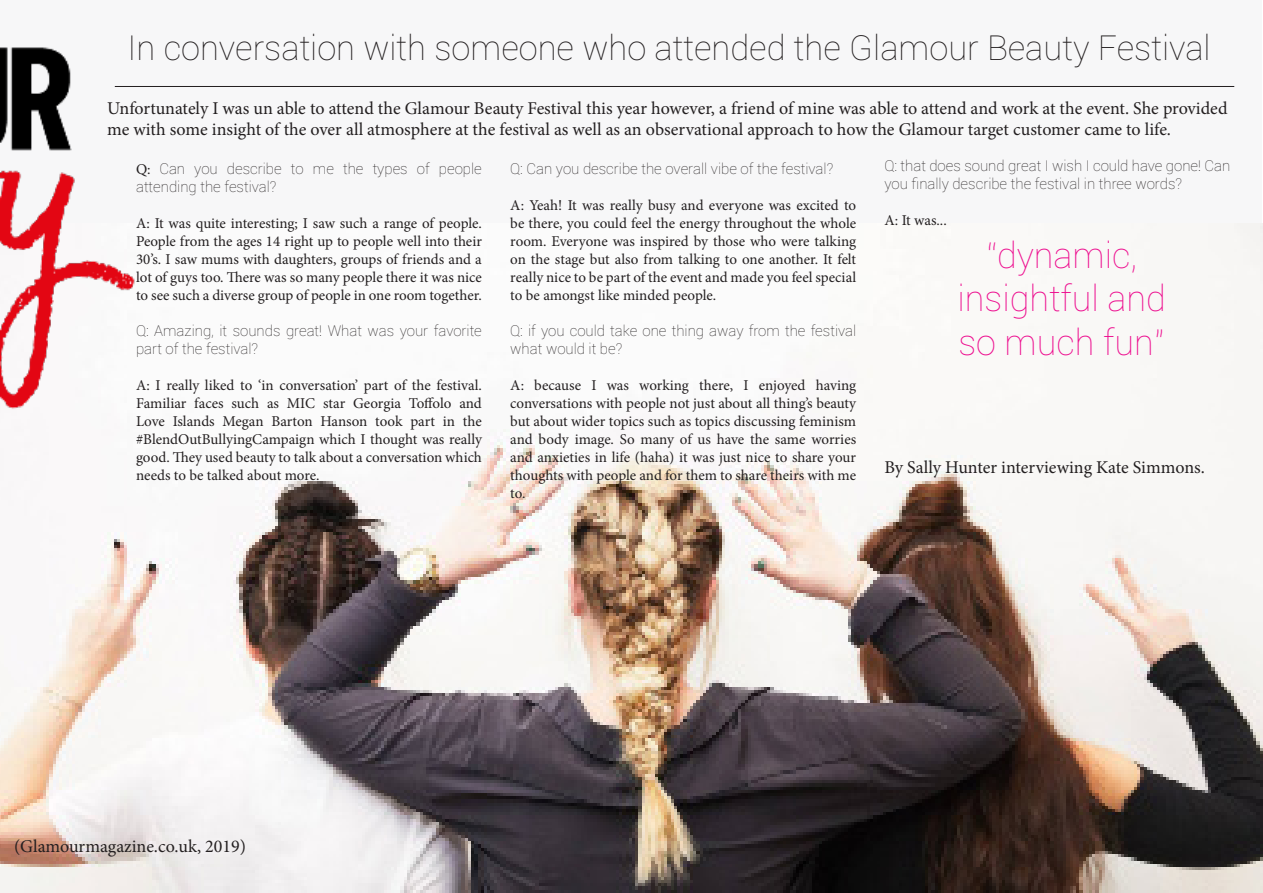
<style>
.page{position:relative;width:1263px;height:893px;background:#fff}
.page>*{position:absolute;margin:0;border:0;box-sizing:border-box;transform-origin:0 0}
.t1{font:100 36px "Roboto";color:#ed0c8e}
.t2{font:100 34.5px "Roboto";color:#231f20}
.t3{font:18px/21.6px "Minion Pro";letter-spacing:-.005em;color:#231f20}
.t4{font:15px/18px "Minion Pro";letter-spacing:-.005em;color:#231f20;text-align:justify}
.t5{font:100 15px/18px "Roboto";color:#231f20}
.s1{font-family:"Minion Pro";font-weight:400}
</style>
<div class="page">
<div style="left:1px;top:0;width:1261px;height:255px;background:#f7f7f8"></div>
<img style="left:0;top:224px;width:1263px;height:669px">
<img style="left:0;top:47px;width:181px;height:405px">
<hr style="left:115px;top:86px;width:1119px;height:1px;background:#231f20">
<p class="t2" style="left:128px;top:24px;width:1084px">In conversation with someone who attended the Glamour Beauty Festival</p>
<p class="t3" style="left:107px;top:97px;width:1122px">Unfortunately I was un able to attend the Glamour Beauty Festival this year however, a friend of mine was able to attend and work at the event. She provided me with some insight of the over all atmosphere at the festival as well as an observational approach to how the Glamour target customer came to life.</p>
<p class="t5" style="left:136px;top:159px;width:347px"><span class="s1">Q:</span> Can you describe to me the types of people attending the festival?</p>
<p class="t4" style="left:136px;top:215px;width:347px">A: It was quite interesting; I saw such a range of people.<br>People from the ages 14 right up to people well into their 30’s. I saw mums with daughters, groups of friends and a lot of guys too. There was so many people there it was nice to see such a diverse group of people in one room together.</p>
<p class="t5" style="left:136px;top:321px;width:347px">Q: Amazing, it sounds great! What was your favorite part of the festival?</p>
<p class="t4" style="left:136px;top:377px;width:347px">A: I really liked to ‘in conversation’ part of the festival.<br>Familiar faces such as MIC star Georgia Toffolo and Love Islands Megan Barton Hanson took part in the #BlendOutBullyingCampaign which I thought was really good. They used beauty to talk about a conversation which needs to be talked about more.</p>
<p class="t5" style="left:884px;top:156px;width:347px">Q: that does sound great I wish I could have gone! Can you finally describe the festival in three words?</p>
<p class="t4" style="left:884px;top:211px;width:64px">A: It was...</p>
<p class="t1" style="left:986px;top:230px;width:153px">“dynamic,</p>
<p class="t1" style="left:957px;top:274px;width:210px">insightful and</p>
<p class="t1" style="left:958px;top:317px;width:208px">so much fun”</p>
<p class="t5" style="left:510px;top:159px;width:324px">Q: Can you describe the overall vibe of the festival?</p>
<p class="t4" style="left:510px;top:197px;width:347px">A: Yeah! It was really busy and everyone was excited to be there, you could feel the energy throughout the whole room. Everyone was inspired by those who were talking on the stage but also from talking to one another. It felt really nice to be part of the event and made you feel special to be amongst like minded people.</p>
<p class="t5" style="left:510px;top:321px;width:347px">Q: if you could take one thing away from the festival what would it be?</p>
<p class="t4" style="left:510px;top:377px;width:347px">A: because I was working there, I enjoyed having conversations with people not just about all thing’s beauty but about wider topics such as topics discussing feminism and body image. So many of us have the same worries and anxieties in life (haha) it was just nice to share your thoughts with people and for them to share theirs with me to.</p>
<p class="t3" style="left:884px;top:457px;width:322px">By Sally Hunter interviewing Kate Simmons.</p>
<p class="t3" style="left:14px;top:835px;width:233px">(Glamourmagazine.co.uk, 2019)</p>
</div>
